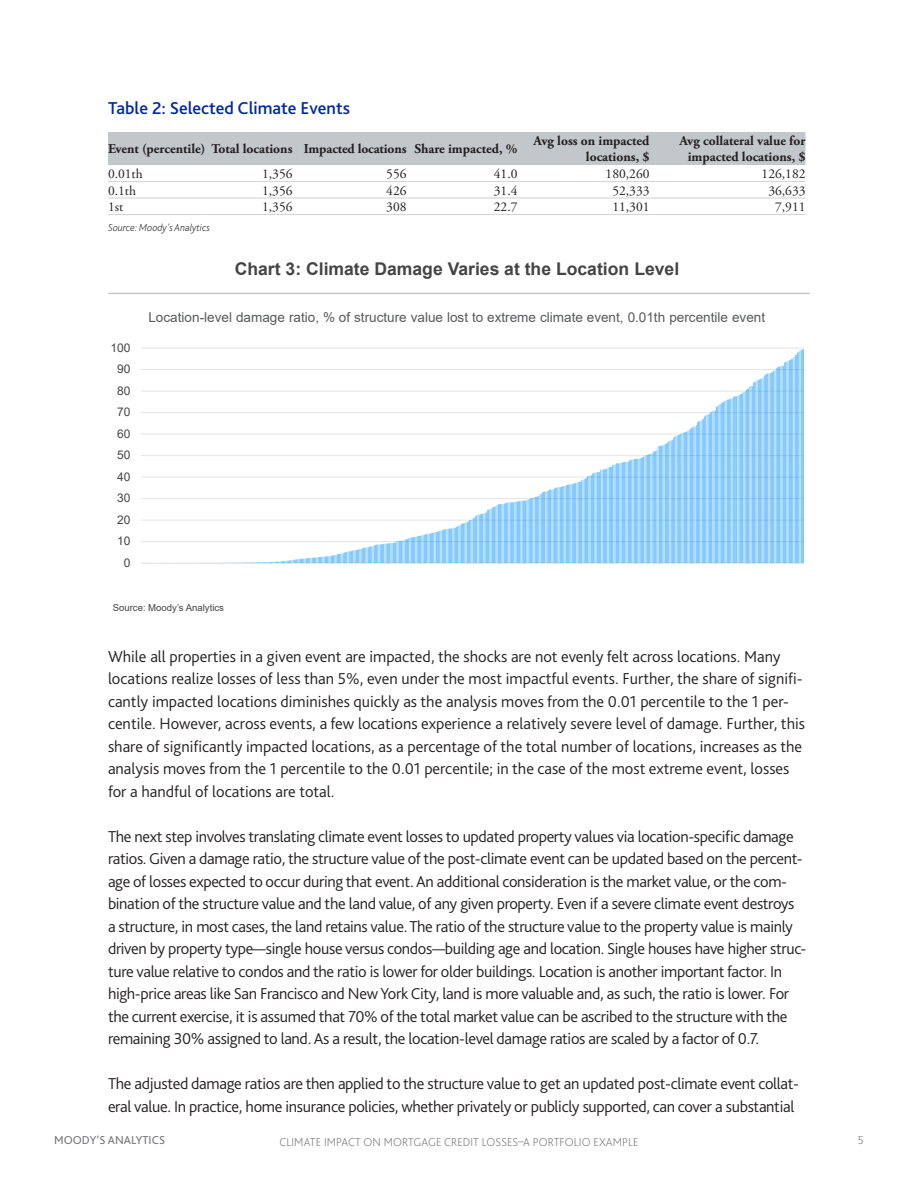
<style>
.page{position:relative;width:918px;height:1188px;background:#fff}
.page>*{position:absolute;margin:0;border:0;box-sizing:border-box;transform-origin:0 0}
.T-Table_Title{font:500 18px "Bliss Pro";color:#0028a0}
.t1{font:700 17.55px "Arial";color:#444}
.A-Body{font:300 16.5px/22.5px "Bliss Pro";letter-spacing:-.02em;color:#231f20}
.A-Body-2{font:300 16.5px/22.5px "Bliss Pro";color:#231f20}
.T-Table_Row{font:700 13.5px "Adobe Garamond Pro";color:#231f20}
.t2{font:13.5px "Arial";color:#58595b}
.T-Table_Row-2{font:13.5px "Adobe Garamond Pro";color:#231f20}
.t3{font:200 12px "Bliss Pro";letter-spacing:.005em;color:#727279}
.t4{font:12px "Arial";color:#444}
.t5{font:12px "Bliss Pro";letter-spacing:.005em;color:#727279}
.T-Table_Source{font:italic 200 10.5px "Bliss Pro";color:#231f20}
.t6{font:9.6px "Arial";color:#444}
</style>
<div class="page">
<hr style="left:109px;top:293px;width:701px;height:1px;background:#c6c5c5">
<hr style="left:141px;top:563px;width:663px;height:1px;background:#e3e3e3">
<hr style="left:141px;top:348px;width:663px;height:1px;background:#e3e3e3">
<svg style="left:141px;top:349px;width:663px;height:214px"></svg>
<div style="left:108px;top:132px;width:698px;height:33px;background:#c2c7cc"></div>
<hr style="left:108px;top:181px;width:98px;height:1px;background:#d5d6d6">
<hr style="left:206px;top:181px;width:86px;height:1px;background:#d5d6d6">
<hr style="left:292px;top:181px;width:114px;height:1px;background:#d5d6d6">
<hr style="left:406px;top:181px;width:112px;height:1px;background:#d5d6d6">
<hr style="left:518px;top:181px;width:132px;height:1px;background:#d5d6d6">
<hr style="left:650px;top:181px;width:156px;height:1px;background:#d5d6d6">
<hr style="left:108px;top:197px;width:98px;height:2px;background:#d5d6d6">
<hr style="left:206px;top:197px;width:86px;height:2px;background:#d5d6d6">
<hr style="left:292px;top:197px;width:114px;height:2px;background:#d5d6d6">
<hr style="left:406px;top:197px;width:112px;height:2px;background:#d5d6d6">
<hr style="left:518px;top:197px;width:132px;height:2px;background:#d5d6d6">
<hr style="left:650px;top:197px;width:156px;height:2px;background:#d5d6d6">
<hr style="left:108px;top:214px;width:98px;height:1px;background:#d5d6d6">
<hr style="left:206px;top:214px;width:86px;height:1px;background:#d5d6d6">
<hr style="left:292px;top:214px;width:114px;height:1px;background:#d5d6d6">
<hr style="left:406px;top:214px;width:112px;height:1px;background:#d5d6d6">
<hr style="left:518px;top:214px;width:132px;height:1px;background:#d5d6d6">
<hr style="left:650px;top:214px;width:156px;height:1px;background:#d5d6d6">
<p class="T-Table_Title" style="left:108px;top:97px;width:244px">Table 2: Selected Climate Events</p>
<p class="T-Table_Row" style="left:108px;top:141px;width:186px">Event (percentile) Total locations</p>
<p class="T-Table_Row" style="left:304px;top:141px;width:104px">Impacted locations</p>
<p class="T-Table_Row" style="left:414px;top:141px;width:105px">Share impacted, %</p>
<p class="T-Table_Row" style="left:534px;top:133px;width:117px">Avg loss on impacted</p>
<p class="T-Table_Row" style="left:586px;top:149px;width:65px">locations, $</p>
<p class="T-Table_Row" style="left:679px;top:133px;width:128px">Avg collateral value for</p>
<p class="T-Table_Row" style="left:688px;top:149px;width:119px">impacted locations, $</p>
<p class="T-Table_Row-2" style="left:108px;top:165px;width:36px">0.01th</p>
<p class="T-Table_Row-2" style="left:262px;top:165px;width:32px">1,356</p>
<p class="T-Table_Row-2" style="left:386px;top:165px;width:22px">556</p>
<p class="T-Table_Row-2" style="left:494px;top:165px;width:25px">41.0</p>
<p class="T-Table_Row-2" style="left:606px;top:165px;width:45px">180,260</p>
<p class="T-Table_Row-2" style="left:762px;top:165px;width:45px">126,182</p>
<p class="T-Table_Row-2" style="left:108px;top:182px;width:29px">0.1th</p>
<p class="T-Table_Row-2" style="left:262px;top:182px;width:32px">1,356</p>
<p class="T-Table_Row-2" style="left:386px;top:182px;width:22px">426</p>
<p class="T-Table_Row-2" style="left:494px;top:182px;width:25px">31.4</p>
<p class="T-Table_Row-2" style="left:612px;top:182px;width:39px">52,333</p>
<p class="T-Table_Row-2" style="left:768px;top:182px;width:39px">36,633</p>
<p class="T-Table_Row-2" style="left:108px;top:199px;width:17px">1st</p>
<p class="T-Table_Row-2" style="left:262px;top:199px;width:32px">1,356</p>
<p class="T-Table_Row-2" style="left:386px;top:199px;width:22px">308</p>
<p class="T-Table_Row-2" style="left:494px;top:199px;width:25px">22.7</p>
<p class="T-Table_Row-2" style="left:612px;top:199px;width:39px">11,301</p>
<p class="T-Table_Row-2" style="left:775px;top:199px;width:32px">7,911</p>
<p class="T-Table_Source" style="left:108px;top:221px;width:104px">Source: Moody's Analytics</p>
<p class="t1" style="left:235px;top:256px;width:446px">Chart 3: Climate Damage Varies at the Location Level</p>
<p class="t4" style="left:111px;top:339px;width:21px">100</p>
<p class="t4" style="left:117px;top:361px;width:15px">90</p>
<p class="t4" style="left:117px;top:382px;width:15px">80</p>
<p class="t4" style="left:117px;top:404px;width:15px">70</p>
<p class="t4" style="left:117px;top:425px;width:15px">60</p>
<p class="t4" style="left:117px;top:447px;width:15px">50</p>
<p class="t4" style="left:117px;top:468px;width:15px">40</p>
<p class="t4" style="left:117px;top:490px;width:15px">30</p>
<p class="t4" style="left:117px;top:511px;width:15px">20</p>
<p class="t4" style="left:117px;top:533px;width:15px">10</p>
<p class="t4" style="left:124px;top:554px;width:8px">0</p>
<p class="t2" style="left:148px;top:308px;width:618px">Location-level damage ratio, % of structure value lost to extreme climate event, 0.01th percentile event</p>
<p class="t6" style="left:113px;top:601px;width:113px">Source: Moody’s Analytics</p>
<p class="A-Body-2" style="left:108px;top:644px;width:699px">While all properties in a given event are impacted, the shocks are not evenly felt across locations. Many locations realize losses of less than 5%, even under the most impactful events. Further, the share of signifi&shy;cantly impacted locations diminishes quickly as the analysis moves from the 0.01 percentile to the 1 per&shy;centile. However, across events, a few locations experience a relatively severe level of damage. Further, this share of significantly impacted locations, as a percentage of the total number of locations, increases as the analysis moves from the 1 percentile to the 0.01 percentile; in the case of the most extreme event, losses for a handful of locations are total.</p>
<p class="A-Body" style="left:108px;top:824px;width:700px">The next step involves translating climate event losses to updated property values via location-specific damage ratios. Given a damage ratio, the structure value of the post-climate event can be updated based on the percent&shy;age of losses expected to occur during that event. An additional consideration is the market value, or the com&shy;bination of the structure value and the land value, of any given property. Even if a severe climate event destroys<br>a structure, in most cases, the land retains value. The ratio of the structure value to the property value is mainly driven by property type—single house versus condos—building age and location. Single houses have higher struc&shy;ture value relative to condos and the ratio is lower for older buildings. Location is another important factor. In high-price areas like San Francisco and New York City, land is more valuable and, as such, the ratio is lower. For the current exercise, it is assumed that 70% of the total market value can be ascribed to the structure with the remaining 30% assigned to land. As a result, the location-level damage ratios are scaled by a factor of 0.7.</p>
<p class="A-Body" style="left:108px;top:1072px;width:692px">The adjusted damage ratios are then applied to the structure value to get an updated post-climate event collat&shy;eral value. In practice, home insurance policies, whether privately or publicly supported, can cover a substantial</p>
<p class="t5" style="left:54px;top:1133px;width:113px">MOODY’S ANALYTICS</p>
<p class="t3" style="left:279px;top:1134px;width:361px">CLIMATE I MPACT ON M ORTGAGE CREDIT LOSSES–A PORTFOLIO EXAMPLE</p>
<p class="t3" style="left:858px;top:1133px;width:7px">5</p>
</div>
